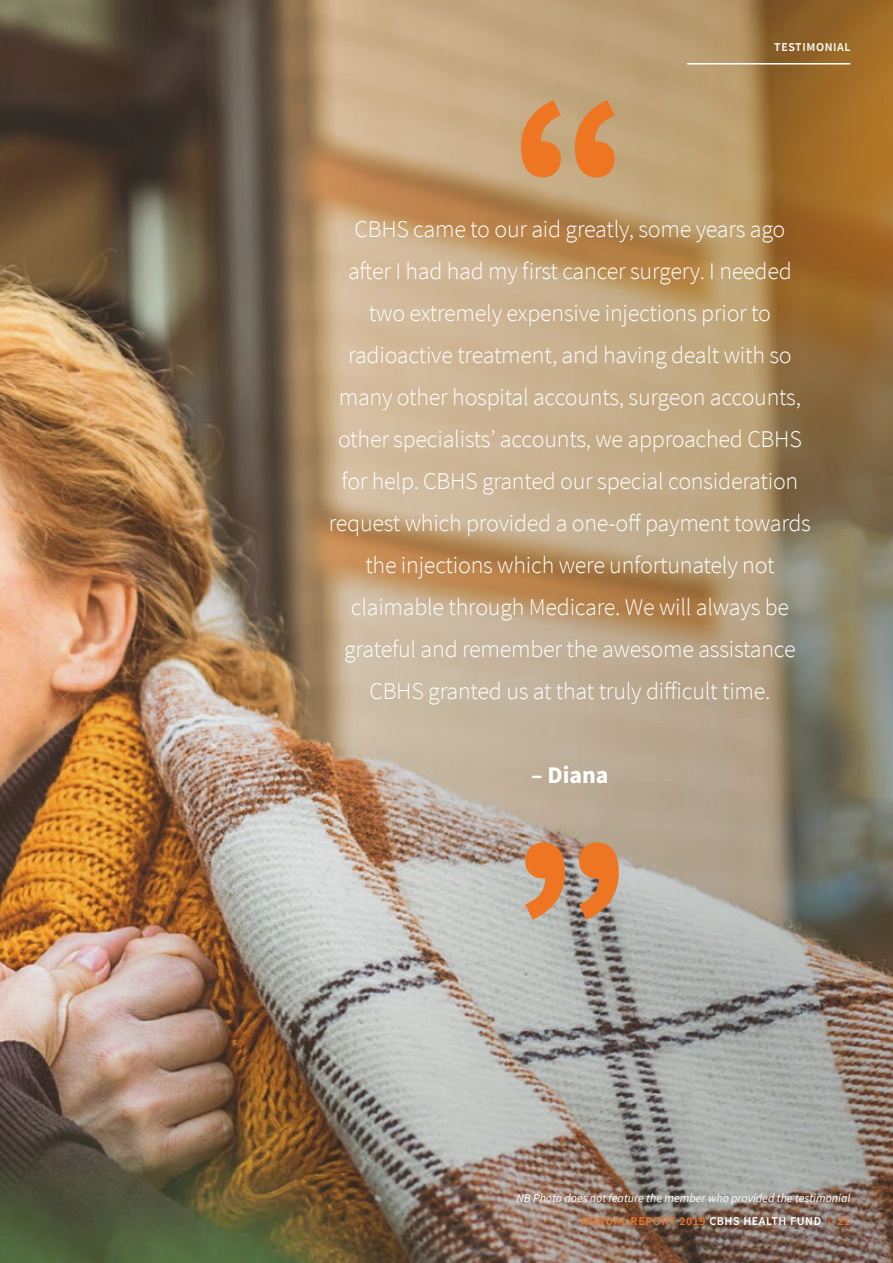
<style>
.page{position:relative;width:893px;height:1263px;background:#fff}
.page>*{position:absolute;margin:0;border:0;box-sizing:border-box;transform-origin:0 0}
.t1{font:900 207px "Source Sans Pro";color:#ee7622}
.t2{font:300 24px/42px "Source Sans Pro";letter-spacing:-.01em;color:#fff;text-align:center}
.t3{font:700 24px "Source Sans Pro";color:#fff}
.t4{font:italic 12px/23.2px "Source Sans Pro";color:#fff;text-align:right}
.t5{font:600 12px "Source Sans Pro";letter-spacing:.05em;color:#fff}
.s1{font-weight:600;font-style:normal;color:#ee7622}
.s2{font-weight:600;font-style:normal}
</style>
<div class="page">
<img style="left:0;top:0;width:893px;height:1263px">
<hr style="left:687px;top:63px;width:163px;height:2px;background:#fff">
<h1 class="t1" style="left:510px;top:28px;width:122px">“</h1>
<p class="t5" style="left:774px;top:39px;width:78px">TESTIMONIAL</p>
<p class="t2" style="left:329px;top:208px;width:484px">CBHS came to our aid greatly, some years ago<br>after I had had my first cancer surgery. I needed two extremely expensive injections prior to radioactive treatment, and having dealt with so many other hospital accounts, surgeon accounts, other specialists’ accounts, we approached CBHS for help. CBHS granted our special consideration request which provided a one-off payment towards the injections which were unfortunately not claimable through Medicare. We will always be grateful and remember the awesome assistance CBHS granted us at that truly difficult time.</p>
<p class="t3" style="left:531px;top:759px;width:79px">– Diana</p>
<h1 class="t1" style="left:630px;top:991px;width:122px;rotate:-180deg">“</h1>
<p class="t4" style="left:516px;top:1186px;width:336px">NB Photo does not feature the member who provided the testimonial<br><span class="s1">ANNUAL REPORT 2019</span> <span class="s2">CBHS HEALTH FUND</span> <span class="s1">| 21</span></p>
</div>
